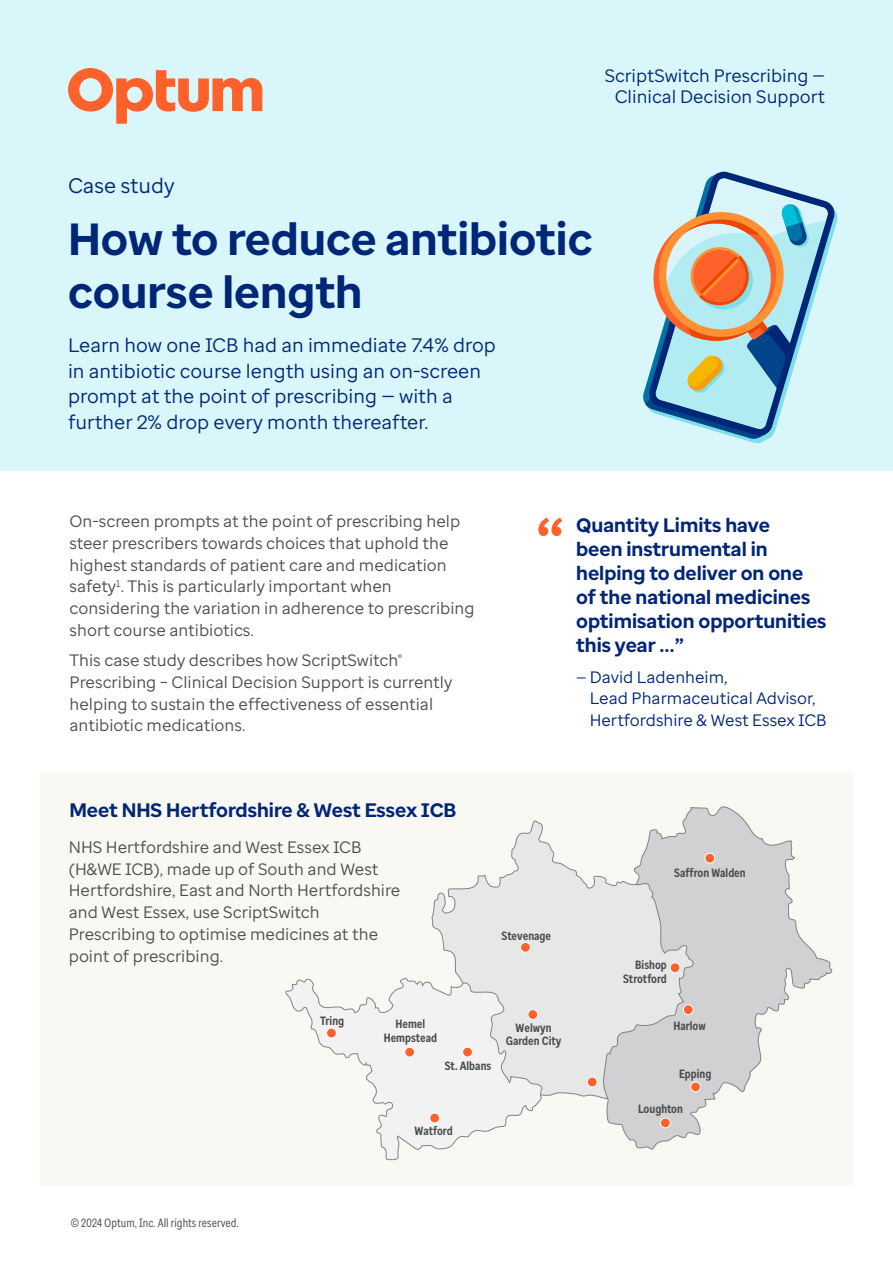
<style>
.page{position:relative;width:893px;height:1263px;background:#fff}
.page>*{position:absolute;margin:0;border:0;box-sizing:border-box;transform-origin:0 0}
.Quote_mark{font:700 60px "Enterprise Sans";color:#ff612b}
.Heading_1{font:700 45px/52.5px "Enterprise Sans";color:#002677}
.Product_name{font:21px "Enterprise Sans";color:#002677}
.Intro_text{font:19.5px/25.5px "Enterprise Sans";color:#002677}
.Quote_text{font:700 19.5px/24px "Enterprise Sans";color:#002677}
.Heading_2{font:700 19.5px "Enterprise Sans";color:#002677}
.Product_name-2{font:18px/21.6px "Enterprise Sans";color:#002677;text-align:center}
.Body_text{font:16.5px/21.8px "Enterprise Sans";color:#4b4d4f}
.t1{font:16.5px/21.8px "Enterprise Sans";color:#002677}
.t2{font:700 12px/13.5px "Enterprise Sans Cond";color:#4b4d4f;text-align:center}
.t3{font:12px "Enterprise Sans Cond";color:#4b4d4f}
.s1{font-size:15px}
</style>
<div class="page">
<div style="left:40px;top:772px;width:812px;height:414px;background:#faf8f2"></div>
<div style="left:0;top:0;width:893px;height:471px;background:#d9f6fa"></div>
<svg style="left:68px;top:68px;width:194px;height:56px;background:#e9b5a0"></svg>
<svg style="left:645px;top:175px;width:193px;height:268px"></svg>
<svg style="left:648px;top:170px;width:188px;height:267px;background:#c7e7f1"></svg>
<svg style="left:645px;top:177px;width:184px;height:262px;background:#b0c2c3"></svg>
<svg style="left:431px;top:820px;width:172px;height:279px"></svg>
<svg style="left:285px;top:939px;width:259px;height:222px"></svg>
<svg style="left:603px;top:806px;width:230px;height:344px"></svg>
<div style="left:327px;top:1028px;width:9px;height:10px;background:#ff612b;border-radius:50%"></div>
<div style="left:326px;top:1028px;width:11px;height:10px;border:1px solid #fff;border-radius:50%"></div>
<div style="left:405px;top:1047px;width:10px;height:10px;background:#ff612b;border-radius:50%"></div>
<div style="left:404px;top:1047px;width:11px;height:10px;border:1px solid #fff;border-radius:50%"></div>
<div style="left:463px;top:1047px;width:9px;height:10px;background:#ff612b;border-radius:50%"></div>
<div style="left:462px;top:1047px;width:11px;height:10px;border:1px solid #fff;border-radius:50%"></div>
<div style="left:430px;top:1113px;width:10px;height:10px;background:#ff612b;border-radius:50%"></div>
<div style="left:429px;top:1113px;width:11px;height:10px;border:1px solid #fff;border-radius:50%"></div>
<div style="left:520px;top:942px;width:10px;height:10px;background:#ff612b;border-radius:50%"></div>
<div style="left:520px;top:942px;width:11px;height:11px;border:1px solid #fff;border-radius:50%"></div>
<div style="left:670px;top:963px;width:10px;height:10px;background:#ff612b;border-radius:50%"></div>
<div style="left:670px;top:962px;width:10px;height:11px;border:1px solid #fff;border-radius:50%"></div>
<div style="left:528px;top:1009px;width:10px;height:10px;background:#ff612b;border-radius:50%"></div>
<div style="left:527px;top:1009px;width:11px;height:11px;border:1px solid #fff;border-radius:50%"></div>
<div style="left:587px;top:1077px;width:10px;height:10px;background:#ff612b;border-radius:50%"></div>
<div style="left:587px;top:1076px;width:11px;height:11px;border:1px solid #fff;border-radius:50%"></div>
<div style="left:660px;top:1118px;width:10px;height:10px;background:#ff612b;border-radius:50%"></div>
<div style="left:660px;top:1117px;width:11px;height:11px;border:1px solid #fff;border-radius:50%"></div>
<div style="left:691px;top:1082px;width:9px;height:10px;background:#ff612b;border-radius:50%"></div>
<div style="left:690px;top:1081px;width:11px;height:11px;border:1px solid #fff;border-radius:50%"></div>
<div style="left:683px;top:1005px;width:10px;height:9px;background:#ff612b;border-radius:50%"></div>
<div style="left:683px;top:1004px;width:11px;height:11px;border:1px solid #fff;border-radius:50%"></div>
<div style="left:705px;top:853px;width:10px;height:10px;background:#ff612b;border-radius:50%"></div>
<div style="left:704px;top:853px;width:11px;height:10px;border:1px solid #fff;border-radius:50%"></div>
<p class="Product_name-2" style="left:605px;top:65px;width:222px">ScriptSwitch Prescribing —<br>Clinical Decision Support</p>
<p class="Product_name" style="left:68px;top:172px;width:108px">Case study</p>
<h1 class="Heading_1" style="left:68px;top:213px;width:526px">How to reduce antibiotic course length</h1>
<p class="Intro_text" style="left:68px;top:332px;width:429px">Learn how one ICB had an immediate 7.4% drop in antibiotic course length using an on-screen prompt at the point of prescribing — with a further 2% drop every month thereafter.</p>
<p class="Body_text" style="left:70px;top:510px;width:407px">On-screen prompts at the point of prescribing help steer prescribers towards choices that uphold the highest standards of patient care and medication safety<sup>1</sup>. This is particularly important when considering the variation in adherence to prescribing short course antibiotics.</p>
<p class="Body_text" style="left:70px;top:649px;width:384px">This case study describes how ScriptSwitch<sup>® </sup>Prescribing – Clinical Decision Support is currently helping to sustain the effectiveness of essential antibiotic medications.</p>
<p class="Quote_mark" style="left:535px;top:500px;width:30px">“</p>
<p class="Quote_text" style="left:576px;top:513px;width:252px">Quantity Limits have<br>been instrumental in helping to deliver on one of the national medicines optimisation opportunities this year …”</p>
<h1 class="t1" style="left:576px;top:666px;width:153px"><span class="s1">—</span> David Ladenheim,</h1>
<h1 class="t1" style="left:590px;top:687px;width:238px">Lead Pharmaceutical Advisor,<br>Hertfordshire &amp; West Essex ICB</h1>
<h2 class="Heading_2" style="left:69px;top:797px;width:389px">Meet NHS Hertfordshire &amp; West Essex ICB</h2>
<p class="Body_text" style="left:69px;top:836px;width:333px">NHS Hertfordshire and West Essex ICB (H&amp;WE ICB), made up of South and West Hertfordshire, East and North Hertfordshire and West Essex, use ScriptSwitch Prescribing to optimise medicines at the point of prescribing.</p>
<p class="t2" style="left:501px;top:929px;width:51px">Stevenage</p>
<p class="t2" style="left:320px;top:1014px;width:25px">Tring</p>
<p class="t2" style="left:384px;top:1017px;width:55px">Hemel<br>Hempstead</p>
<p class="t2" style="left:445px;top:1059px;width:48px">St. Albans</p>
<p class="t2" style="left:506px;top:1021px;width:57px">Welwyn<br>Garden City</p>
<p class="t2" style="left:415px;top:1124px;width:40px">Watford</p>
<p class="t2" style="left:674px;top:866px;width:73px">Saffron Walden</p>
<p class="t2" style="left:623px;top:958px;width:45px;text-align:right">Bishop<br>Strotford</p>
<p class="t2" style="left:673px;top:1019px;width:34px">Harlow</p>
<p class="t2" style="left:679px;top:1067px;width:34px">Epping</p>
<p class="t2" style="left:638px;top:1102px;width:47px">Loughton</p>
<p class="t3" style="left:71px;top:1215px;width:169px">© 2024 Optum, Inc. All rights reserved.</p>
</div>
